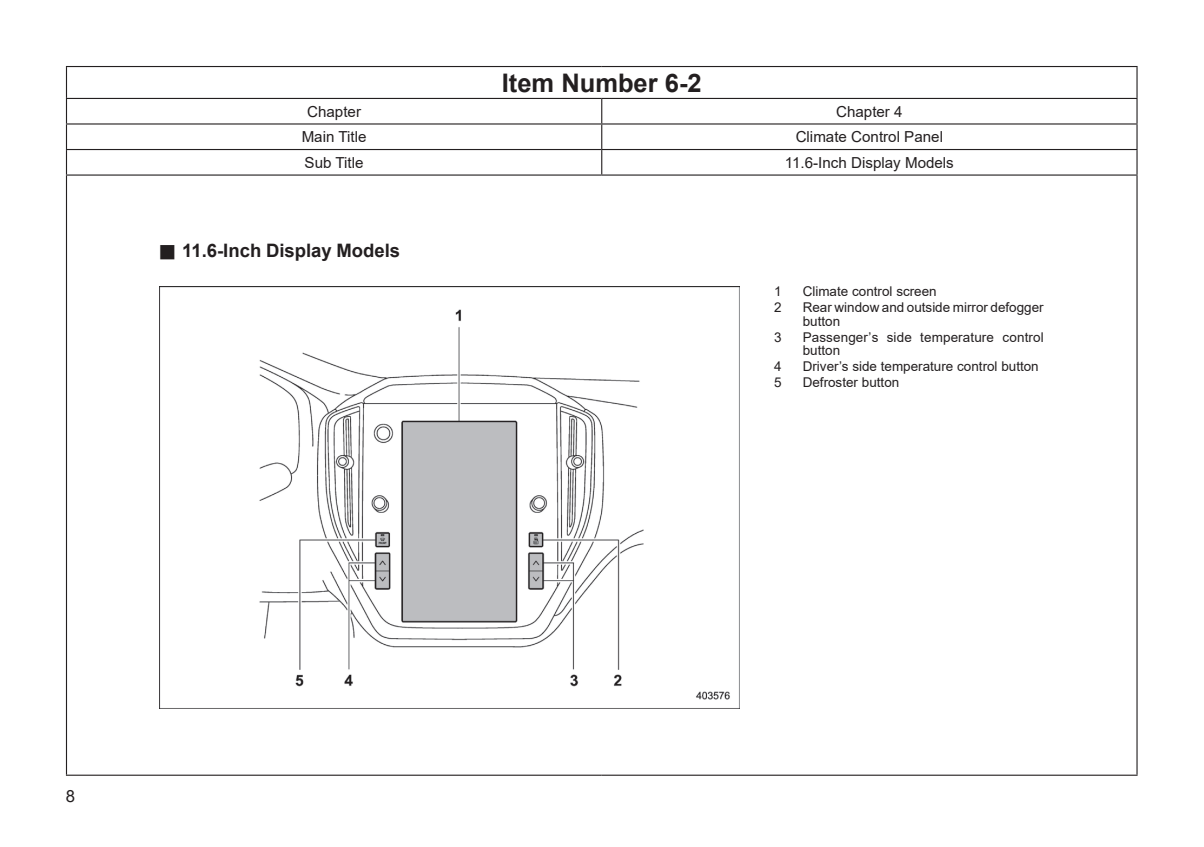
<style>
.page{position:relative;width:1204px;height:847px;background:#fff}
.page>*{position:absolute;margin:0;border:0;box-sizing:border-box;transform-origin:0 0}
.t1{font:700 25.43px "Arial";color:#231f20}
.t2{font:700 18.45px "Arial";color:#231f20}
.t3{font:16.65px "Arial";color:#231f20}
.t4{font:15.08px "Arial";color:#231f20}
.t5{font:13.5px/13.5px "Arial";color:#231f20}
.s1{font-family:"PI chars 3";font-weight:400}
</style>
<div class="page">
<hr style="left:66px;top:66px;width:535px;height:1px;background:#231f20">
<hr style="left:66px;top:67px;width:1px;height:31px;background:#231f20">
<hr style="left:601px;top:66px;width:536px;height:1px;background:#231f20">
<hr style="left:1136px;top:67px;width:1px;height:31px;background:#231f20">
<hr style="left:66px;top:98px;width:535px;height:1px;background:#231f20">
<hr style="left:601px;top:98px;width:536px;height:1px;background:#231f20">
<hr style="left:66px;top:123px;width:535px;height:1px;background:#231f20">
<hr style="left:601px;top:123px;width:536px;height:1px;background:#231f20">
<hr style="left:66px;top:149px;width:535px;height:1px;background:#231f20">
<svg style="left:66px;top:99px;width:1px;height:75px"></svg>
<hr style="left:601px;top:149px;width:536px;height:1px;background:#231f20">
<svg style="left:601px;top:99px;width:1px;height:75px"></svg>
<svg style="left:1136px;top:99px;width:1px;height:75px"></svg>
<hr style="left:66px;top:174px;width:535px;height:1px;background:#231f20">
<hr style="left:66px;top:175px;width:1px;height:599px;background:#231f20">
<hr style="left:601px;top:174px;width:536px;height:1px;background:#231f20">
<hr style="left:1136px;top:175px;width:1px;height:599px;background:#231f20">
<hr style="left:66px;top:774px;width:535px;height:1px;background:#231f20">
<hr style="left:601px;top:774px;width:536px;height:1px;background:#231f20">
<img style="left:159px;top:286px;width:580px;height:422px">
<h1 class="t1" style="left:501px;top:65px;width:201px">Item Number 6-2</h1>
<p class="t4" style="left:307px;top:101px;width:55px">Chapter</p>
<p class="t4" style="left:836px;top:101px;width:68px">Chapter 4</p>
<p class="t4" style="left:302px;top:126px;width:66px">Main Title</p>
<p class="t4" style="left:795px;top:126px;width:149px">Climate Control Panel</p>
<p class="t4" style="left:304px;top:152px;width:60px">Sub Title</p>
<p class="t4" style="left:784px;top:152px;width:170px">11.6-Inch Display Models</p>
<h2 class="t2" style="left:158px;top:237px;width:243px"><span class="s1">&amp;</span> 11.6-Inch Display Models</h2>
<p class="t5" style="left:774px;top:284px;width:9px">1</p>
<p class="t5" style="left:802px;top:284px;width:135px">Climate control screen</p>
<p class="t5" style="left:774px;top:300px;width:9px">2</p>
<p class="t5" style="left:802px;top:300px;width:242px">Rear window and outside mirror defogger button</p>
<p class="t5" style="left:774px;top:330px;width:9px">3</p>
<p class="t5" style="left:802px;top:330px;width:242px">Passenger’s side temperature control button</p>
<p class="t5" style="left:774px;top:359px;width:9px">4</p>
<p class="t5" style="left:802px;top:359px;width:237px">Driver’s side temperature control button</p>
<p class="t5" style="left:774px;top:375px;width:9px">5</p>
<p class="t5" style="left:802px;top:375px;width:98px">Defroster button</p>
<p class="t3" style="left:66px;top:784px;width:11px">8</p>
</div>
